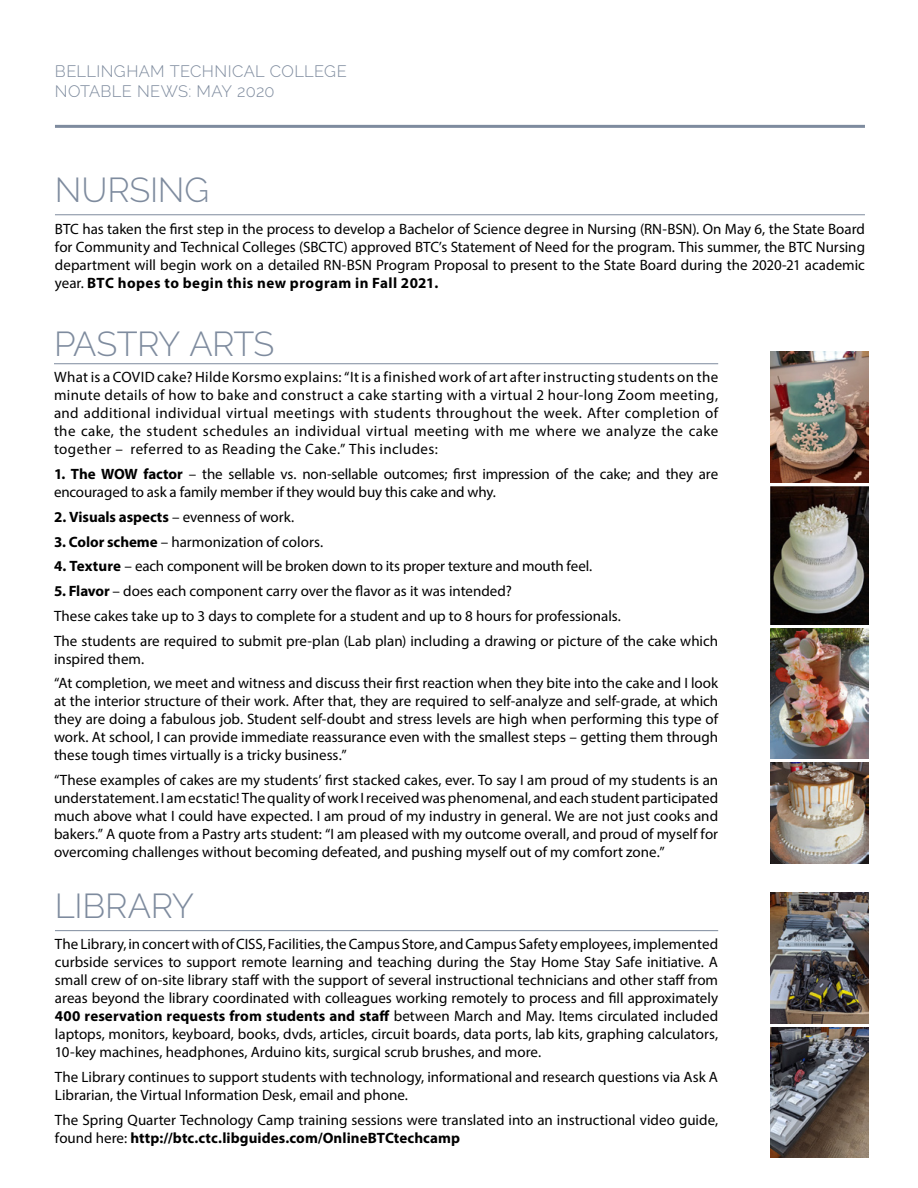
<style>
.page{position:relative;width:918px;height:1188px;background:#fff}
.page>*{position:absolute;margin:0;border:0;box-sizing:border-box;transform-origin:0 0}
.t1{font:300 34.5px "Raleway";letter-spacing:-.01em;color:#7e8b9e}
.t2{font:300 16.5px/19.8px "Raleway";letter-spacing:.02em;color:#7e8b9e}
.t3{font:15px/18px "Myriad Pro";color:#000;text-align:justify}
.t4{font:700 15px "Myriad Pro";letter-spacing:-.005em;color:#000}
.s1{font-weight:700}
.s2{font-weight:400}
</style>
<div class="page">
<hr style="left:55px;top:125px;width:810px;height:3px;background:#7e8b9e">
<hr style="left:54px;top:363px;width:664px;height:1px;background:#7e8b9e">
<img style="left:771px;top:763px;width:98px;height:101px">
<img style="left:771px;top:628px;width:98px;height:131px">
<img style="left:771px;top:486px;width:98px;height:138px">
<hr style="left:55px;top:214px;width:810px;height:1px;background:#7e8b9e">
<hr style="left:55px;top:930px;width:663px;height:1px;background:#7e8b9e">
<img style="left:771px;top:352px;width:98px;height:130px">
<img style="left:771px;top:893px;width:98px;height:130px">
<img style="left:771px;top:1027px;width:98px;height:131px">
<p class="t2" style="left:55px;top:61px;width:293px">BELLINGHAM TECHNICAL COLLEGE<br>NOTABLE NEWS: MAY 2020</p>
<h1 class="t1" style="left:55px;top:170px;width:156px">NURSING</h1>
<p class="t3" style="left:55px;top:219px;width:812px">BTC has taken the first step in the process to develop a Bachelor of Science degree in Nursing (RN-BSN). On May 6, the State Board for Community and Technical Colleges (SBCTC) approved BTC’s Statement of Need for the program. This summer, the BTC Nursing department will begin work on a detailed RN-BSN Program Proposal to present to the State Board during the 2020-21 academic year. <span class="s1">BTC hopes to begin this new program in Fall 2021.</span></p>
<h1 class="t1" style="left:54px;top:324px;width:222px">PASTRY ARTS</h1>
<p class="t3" style="left:54px;top:368px;width:666px">What is a COVID cake? Hilde Korsmo explains: “It is a finished work of art after instructing students on the minute details of how to bake and construct a cake starting with a virtual 2 hour-long Zoom meeting, and additional individual virtual meetings with students throughout the week. After completion of the cake, the student schedules an individual virtual meeting with me where we analyze the cake together – referred to as Reading the Cake.” This includes:</p>
<p class="t3" style="left:54px;top:465px;width:666px"><span class="s1">1. The WOW factor</span> – the sellable vs. non-sellable outcomes; first impression of the cake; and they are encouraged to ask a family member if they would buy this cake and why.</p>
<p class="t4" style="left:54px;top:507px;width:242px">2. Visuals aspects <span class="s2">– evenness of work.</span></p>
<p class="t3" style="left:54px;top:532px;width:271px"><span class="s1">3. Color scheme</span> – harmonization of colors.</p>
<p class="t3" style="left:54px;top:557px;width:540px"><span class="s1">4. Texture</span> – each component will be broken down to its proper texture and mouth feel.</p>
<p class="t3" style="left:54px;top:579px;width:666px;line-height:24.8px;text-align:left"><span class="s1">5. Flavor</span> – does each component carry over the flavor as it was intended?<br>These cakes take up to 3 days to complete for a student and up to 8 hours for professionals.<br>The students are required to submit pre-plan (Lab plan) including a drawing or picture of the cake which</p>
<p class="t3" style="left:54px;top:646px;width:666px;line-height:24.8px">inspired them.<br>“At completion, we meet and witness and discuss their first reaction when they bite into the cake and I look</p>
<p class="t3" style="left:54px;top:692px;width:666px">at the interior structure of their work. After that, they are required to self-analyze and self-grade, at which they are doing a fabulous job. Student self-doubt and stress levels are high when performing this type of work. At school, I can provide immediate reassurance even with the smallest steps – getting them through these tough times virtually is a tricky business.”</p>
<p class="t3" style="left:54px;top:771px;width:666px">“These examples of cakes are my students’ first stacked cakes, ever. To say I am proud of my students is an understatement. I am ecstatic! The quality of work I received was phenomenal, and each student participated much above what I could have expected. I am proud of my industry in general. We are not just cooks and bakers.” A quote from a Pastry arts student: “I am pleased with my outcome overall, and proud of myself for overcoming challenges without becoming defeated, and pushing myself out of my comfort zone.”</p>
<h1 class="t1" style="left:55px;top:885px;width:141px">LIBRARY</h1>
<p class="t3" style="left:55px;top:935px;width:665px">The Library, in concert with of CISS, Facilities, the Campus Store, and Campus Safety employees, implemented curbside services to support remote learning and teaching during the Stay Home Stay Safe initiative. A small crew of on-site library staff with the support of several instructional technicians and other staff from areas beyond the library coordinated with colleagues working remotely to process and fill approximately <span class="s1">400 reservation requests from students and staff</span> between March and May. Items circulated included laptops, monitors, keyboard, books, dvds, articles, circuit boards, data ports, lab kits, graphing calculators, 10-key machines, headphones, Arduino kits, surgical scrub brushes, and more.</p>
<p class="t3" style="left:55px;top:1068px;width:665px">The Library continues to support students with technology, informational and research questions via Ask A<br>Librarian, the Virtual Information Desk, email and phone.</p>
<p class="t3" style="left:55px;top:1111px;width:665px">The Spring Quarter Technology Camp training sessions were translated into an instructional video guide, found here: <span class="s1">http://btc.ctc.libguides.com/OnlineBTCtechcamp</span></p>
</div>
